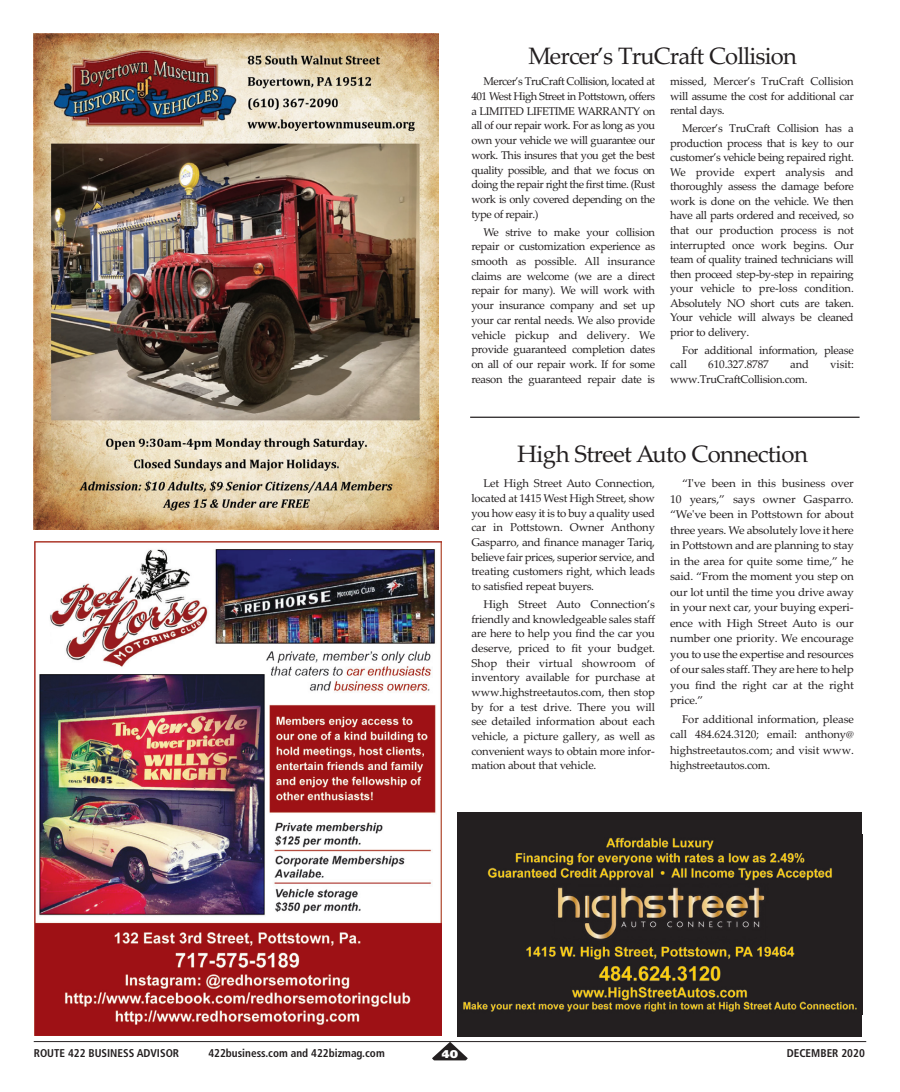
<style>
.page{position:relative;width:900px;height:1092px;background:#fff}
.page>*{position:absolute;margin:0;border:0;box-sizing:border-box;transform-origin:0 0}
.t1{font:23.75px "Palatino Linotype";letter-spacing:-.035em;color:#231f20}
.t2{font:11.25px/14.8px "Palatino Linotype";letter-spacing:-.03em;color:#231f20;text-align:justify}
.t3{font:11.25px/15.5px "Palatino Linotype";letter-spacing:-.03em;color:#231f20;text-align:justify;scale:1.04 1}
.t4{font:700 condensed 11.25px "Frutiger";color:#231f20}
.t5{font:11.25px "Palatino Linotype";letter-spacing:-.01em;color:#231f20}
.t6{font:900 11.25px "Frutiger";color:#fff}
</style>
<div class="page">
<hr style="left:34px;top:1041px;width:832px;height:1px;background:#231f20">
<svg style="left:432px;top:1041px;width:36px;height:19px"></svg>
<div style="left:458px;top:812px;width:404px;height:224px;background:#231f20"></div>
<img style="left:463px;top:837px;width:394px;height:175px">
<img style="left:34px;top:34px;width:405px;height:495px">
<img style="left:35px;top:541px;width:406px;height:494px">
<hr style="left:470px;top:416px;width:390px;height:2px;background:#231f20">
<h1 class="t1" style="left:528px;top:42px;width:270px">Mercer’s TruCraft Collision</h1>
<p class="t2" style="left:471px;top:74px;width:185px;text-indent:12px">Mercer’s TruCraft Collision, located at 401 West High Street in Pottstown, offers a LIMITED LIFETIME WARRANTY on all of our repair work. For as long as you own your vehicle we will guarantee our work. This insures that you get the best quality possible, and that we focus on doing the repair right the first time. (Rust work is only covered depending on the type of repair.)</p>
<p class="t2" style="left:471px;top:224px;width:185px;text-indent:12px">We strive to make your collision repair or customization experience as smooth as possible. All insurance claims are welcome (we are a direct repair for many). We will work with your insurance company and set up your car rental needs. We also provide vehicle pickup and delivery. We provide guaranteed completion dates on all of our repair work. If for some reason the guaranteed repair date is</p>
<p class="t2" style="left:670px;top:74px;width:185px">missed, Mercer’s TruCraft Collision will assume the cost for additional car rental days.</p>
<p class="t2" style="left:670px;top:121px;width:185px;text-indent:12px">Mercer’s TruCraft Collision has a production process that is key to our customer’s vehicle being repaired right.<br>We provide expert analysis and thoroughly assess the damage before work is done on the vehicle. We then have all parts ordered and received, so that our production process is not interrupted once work begins. Our team of quality trained technicians will then proceed step-by-step in repairing your vehicle to pre-loss condition.<br>Absolutely NO short cuts are taken.<br>Your vehicle will always be cleaned prior to delivery.</p>
<p class="t2" style="left:670px;top:342px;width:185px;text-indent:12px">For additional information, please call</p>
<p class="t5" style="left:708px;top:357px;width:62px">610.327.8787</p>
<p class="t2" style="left:790px;top:357px;width:20px">and</p>
<p class="t2" style="left:830px;top:357px;width:25px">visit:</p>
<p class="t2" style="left:670px;top:371px;width:139px">www.TruCraftCollision.com.</p>
<h1 class="t1" style="left:517px;top:440px;width:292px">High Street Auto Connection</h1>
<p class="t2" style="left:471px;top:476px;width:185px;text-indent:12px">Let High Street Auto Connection, located at 1415 West High Street, show you how easy it is to buy a quality used car in Pottstown. Owner Anthony Gasparro, and finance manager Tariq, believe fair prices, superior service, and treating customers right, which leads to satisfied repeat buyers.</p>
<p class="t2" style="left:471px;top:596px;width:185px;text-indent:12px">High Street Auto Connection’s friendly and knowledgeable sales staff are here to help you find the car you deserve, priced to fit your budget.<br>Shop their virtual showroom of inventory available for purchase at www.highstreetautos.com, then stop by for a test drive. There you will see detailed information about each vehicle, a picture gallery, as well as convenient ways to obtain more infor&shy;mation about that vehicle.</p>
<p class="t3" style="left:670px;top:475px;width:178px;text-indent:12px">“I've been in this business over 10 years,” says owner Gasparro. “We've been in Pottstown for about three years. We absolutely love it here in Pottstown and are planning to stay in the area for quite some time,” he said. “From the moment you step on our lot until the time you drive away in your next car, your buying experi&shy;ence with High Street Auto is our number one priority. We encourage you to use the expertise and resources of our sales staff. They are here to help you find the right car at the right price.”</p>
<p class="t2" style="left:670px;top:711px;width:185px;line-height:15.5px;text-indent:12px">For additional information, please call 484.624.3120; email: anthony@ highstreetautos.com; and visit www. highstreetautos.com.</p>
<p class="t4" style="left:34px;top:1048px;width:147px">ROUTE 422 BUSINESS ADVISOR</p>
<p class="t4" style="left:208px;top:1048px;width:178px">422business.com and 422bizmag.com</p>
<p class="t6" style="left:442px;top:1049px;width:18px">40</p>
<p class="t4" style="left:787px;top:1048px;width:80px">DECEMBER 2020</p>
</div>
